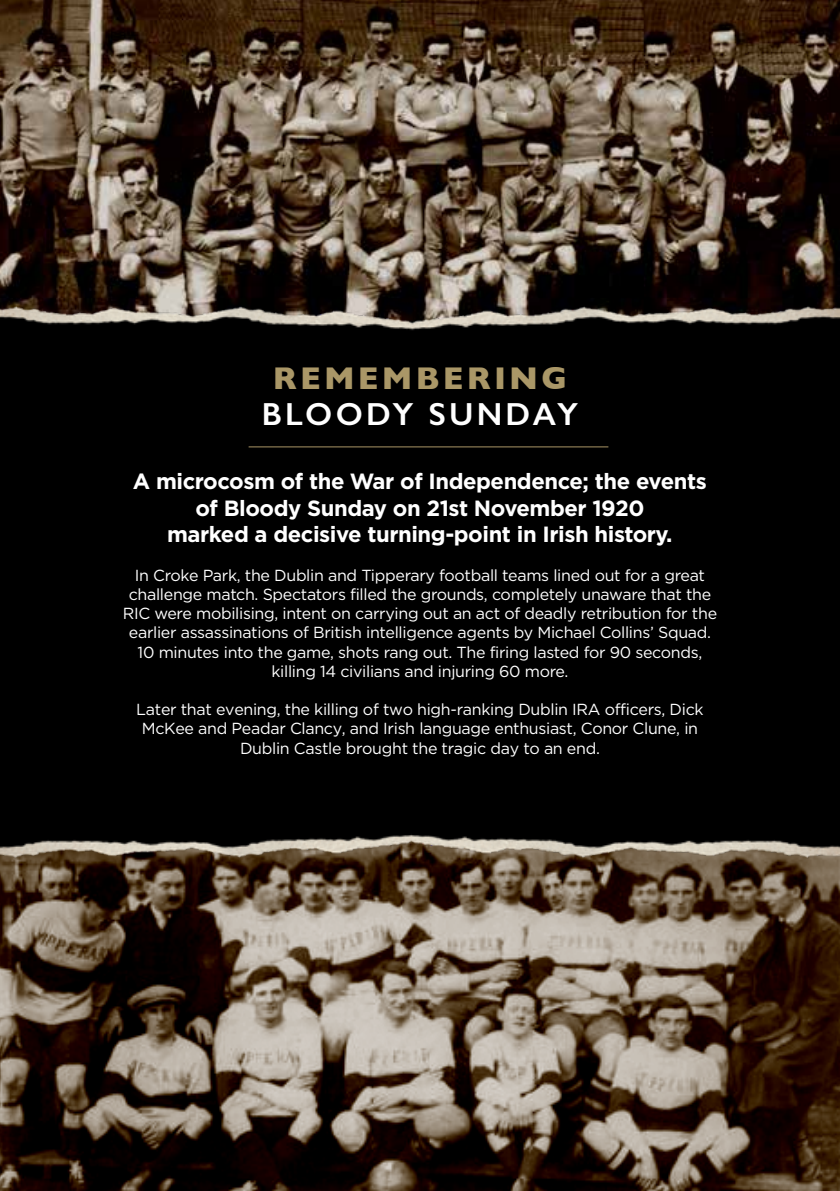
<style>
.page{position:relative;width:840px;height:1191px;background:#fff}
.page>*{position:absolute;margin:0;border:0;box-sizing:border-box;transform-origin:0 0}
.t1{font:600 32px "Gill Sans";letter-spacing:.1em;color:#fff}
.t2{font:700 32px "Gill Sans";letter-spacing:.1em;color:#aa9767}
.t3{font:700 22px/26.4px "Gotham";letter-spacing:-.02em;color:#fff;text-align:center}
.t4{font:16px/19.2px "Gotham";letter-spacing:-.02em;color:#fff;text-align:center}
</style>
<div class="page">
<img style="left:0;top:899px;width:839px;height:292px">
<img style="left:0;top:363px;width:839px;height:536px">
<hr style="left:248px;top:446px;width:360px;height:1px;background:#aa9767">
<img style="left:0;top:0;width:839px;height:264px">
<img style="left:0;top:264px;width:839px;height:99px">
<h1 class="t2" style="left:273px;top:352px;width:295px">REMEMBERING</h1>
<h1 class="t1" style="left:261px;top:394px;width:318px">BLOODY SUNDAY</h1>
<h2 class="t3" style="left:133px;top:468px;width:575px">A microcosm of the War of Independence; the events of Bloody Sunday on 21st November 1920<br>marked a decisive turning-point in Irish history.</h2>
<p class="t4" style="left:123px;top:565px;width:595px">In Croke Park, the Dublin and Tipperary football teams lined out for a great challenge match. Spectators filled the grounds, completely unaware that the RIC were mobilising, intent on carrying out an act of deadly retribution for the earlier assassinations of British intelligence agents by Michael Collins’ Squad.<br>10 minutes into the game, shots rang out. The firing lasted for 90 seconds, killing 14 civilians and injuring 60 more.</p>
<p class="t4" style="left:136px;top:699px;width:568px">Later that evening, the killing of two high-ranking Dublin IRA officers, Dick<br>McKee and Peadar Clancy, and Irish language enthusiast, Conor Clune, in<br>Dublin Castle brought the tragic day to an end.</p>
</div>
